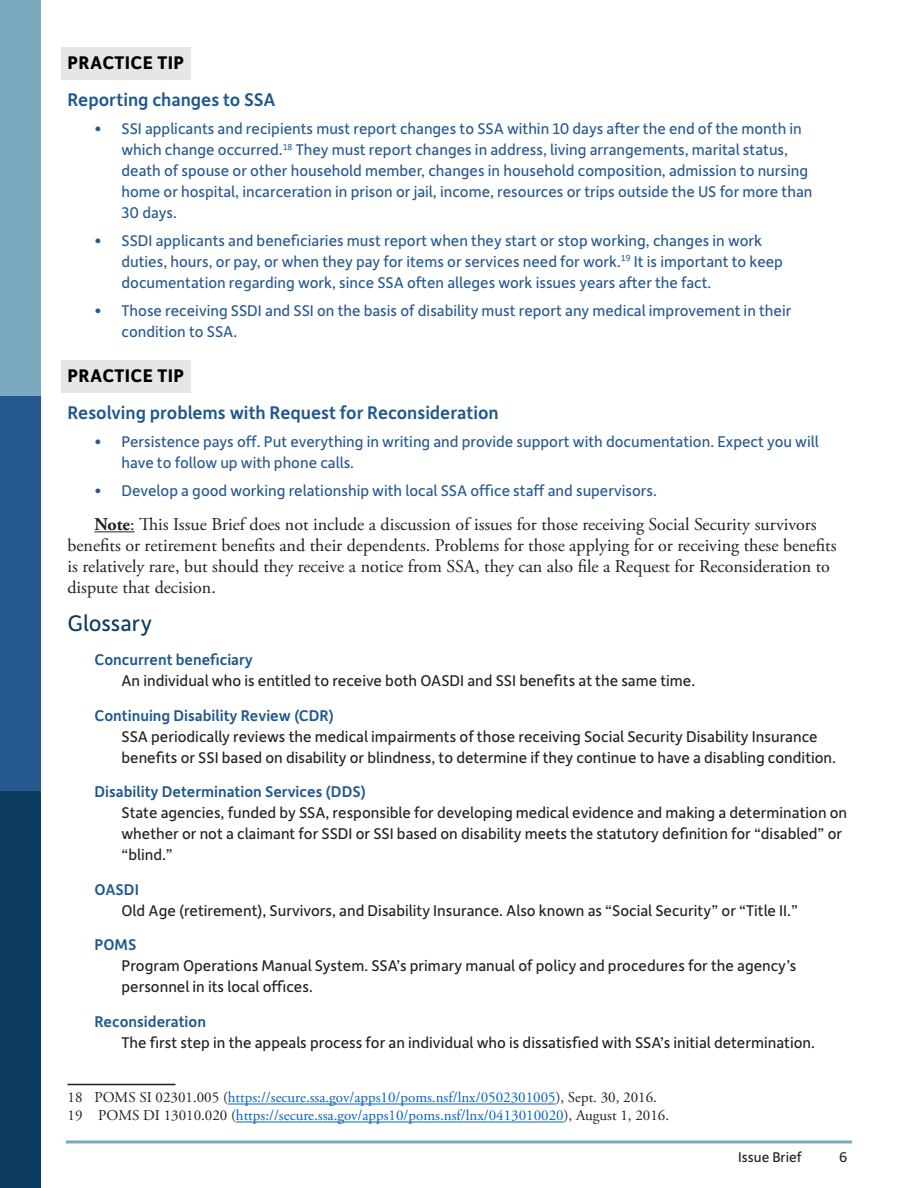
<style>
.page{position:relative;width:918px;height:1188px;background:#fff}
.page>*{position:absolute;margin:0;border:0;box-sizing:border-box;transform-origin:0 0}
.Section_Headers{font:24px "Depot New";letter-spacing:-.005em;color:#0a3c61}
.Practice_Tip_Subtext{font:500 19.5px "Depot New";color:#1f588d}
.Examples{font:700 19.5px "Depot New";letter-spacing:.02em;color:#000}
.Body_Text{font:18px/21px "Adobe Garamond Pro";color:#231f20}
.t1{font:16.5px/21px "Depot New";color:#265890}
.Glossary_definition{font:16.5px/21px "Depot New";color:#231f20}
.Glossary_term{font:500 16.5px "Depot New";color:#1f588d}
.Endnotes{font:15px "Adobe Garamond Pro";color:#0563c1}
.t2{font:15px "Depot New";color:#231f20}
.s1{font-weight:700}
.s2{color:#231f20}
</style>
<div class="page">
<hr style="left:67px;top:1140px;width:784px;height:3px;background:#7ba9bd">
<div style="left:0;top:0;width:40px;height:396px;background:#7ba9bd"></div>
<div style="left:0;top:396px;width:40px;height:396px;background:#265890"></div>
<div style="left:0;top:792px;width:40px;height:396px;background:#0c3c61"></div>
<div style="left:61px;top:47px;width:130px;height:33px;background:#e5e6e7"></div>
<div style="left:61px;top:360px;width:130px;height:33px;background:#e5e6e7"></div>
<hr style="left:94px;top:531px;width:41px;height:1px;background:#231f20">
<hr style="left:68px;top:1084px;width:108px;height:1px;background:#231f20">
<hr style="left:228px;top:1104px;width:328px;height:1px;background:#0563c1">
<hr style="left:236px;top:1122px;width:328px;height:1px;background:#0563c1">
<p class="Examples" style="left:68px;top:50px;width:118px">PRACTICE TIP</p>
<p class="Practice_Tip_Subtext" style="left:68px;top:87px;width:210px">Reporting changes to SSA</p>
<p class="t1" style="left:122px;top:117px;width:692px;text-indent:-27px">• SSI applicants and recipients must report changes to SSA within 10 days after the end of the month in which change occurred.<sup>18</sup> They must report changes in address, living arrangements, marital status, death of spouse or other household member, changes in household composition, admission to nursing home or hospital, incarceration in prison or jail, income, resources or trips outside the US for more than 30 days.</p>
<p class="t1" style="left:122px;top:229px;width:663px;text-indent:-27px">• SSDI applicants and beneficiaries must report when they start or stop working, changes in work duties, hours, or pay, or when they pay for items or services need for work.<sup>19</sup> It is important to keep documentation regarding work, since SSA often alleges work issues years after the fact.</p>
<p class="t1" style="left:122px;top:299px;width:671px;text-indent:-27px">• Those receiving SSDI and SSI on the basis of disability must report any medical improvement in their condition to SSA.</p>
<p class="Examples" style="left:68px;top:362px;width:118px">PRACTICE TIP</p>
<p class="Practice_Tip_Subtext" style="left:68px;top:400px;width:433px">Resolving problems with Request for Reconsideration</p>
<p class="t1" style="left:122px;top:430px;width:699px;text-indent:-27px">• Persistence pays off. Put everything in writing and provide support with documentation. Expect you will have to follow up with phone calls.</p>
<p class="t1" style="left:94px;top:479px;width:564px">• Develop a good working relationship with local SSA office staff and supervisors.</p>
<p class="Body_Text" style="left:68px;top:515px;width:770px;text-indent:27px"><span class="s1">Note</span>: This Issue Brief does not include a discussion of issues for those receiving Social Security survivors benefits or retirement benefits and their dependents. Problems for those applying for or receiving these benefits is relatively rare, but should they receive a notice from SSA, they can also file a Request for Reconsideration to dispute that decision.</p>
<p class="Section_Headers" style="left:68px;top:607px;width:86px">Glossary</p>
<p class="Glossary_term" style="left:94px;top:649px;width:160px">Concurrent beneficiary</p>
<p class="Glossary_definition" style="left:122px;top:669px;width:575px">An individual who is entitled to receive both OASDI and SSI benefits at the same time.</p>
<p class="Glossary_term" style="left:94px;top:704px;width:241px">Continuing Disability Review (CDR)</p>
<p class="Glossary_definition" style="left:122px;top:725px;width:716px">SSA periodically reviews the medical impairments of those receiving Social Security Disability Insurance benefits or SSI based on disability or blindness, to determine if they continue to have a disabling condition.</p>
<p class="Glossary_term" style="left:94px;top:781px;width:273px">Disability Determination Services (DDS)</p>
<p class="Glossary_definition" style="left:122px;top:801px;width:727px">State agencies, funded by SSA, responsible for developing medical evidence and making a determination on whether or not a claimant for SSDI or SSI based on disability meets the statutory definition for “disabled” or “blind.”</p>
<p class="Glossary_term" style="left:94px;top:878px;width:46px">OASDI</p>
<p class="Glossary_definition" style="left:122px;top:899px;width:678px">Old Age (retirement), Survivors, and Disability Insurance. Also known as “Social Security” or “Title II.”</p>
<p class="Glossary_term" style="left:94px;top:934px;width:43px">POMS</p>
<p class="Glossary_definition" style="left:122px;top:954px;width:676px">Program Operations Manual System. SSA’s primary manual of policy and procedures for the agency’s personnel in its local offices.</p>
<p class="Glossary_term" style="left:94px;top:1010px;width:113px">Reconsideration</p>
<p class="Glossary_definition" style="left:122px;top:1031px;width:695px">The first step in the appeals process for an individual who is dissatisfied with SSA’s initial determination.</p>
<p class="Endnotes" style="left:68px;top:1089px;width:591px"><span class="s2">18 POMS SI 02301.005 (</span>https://secure.ssa.gov/apps10/poms.nsf/lnx/0502301005<span class="s2">), Sept. 30, 2016.</span></p>
<p class="Endnotes" style="left:68px;top:1107px;width:603px"><span class="s2">19 POMS DI 13010.020 (</span>https://secure.ssa.gov/apps10/poms.nsf/lnx/0413010020<span class="s2">), August 1, 2016.</span></p>
<p class="t2" style="left:738px;top:1147px;width:65px">Issue Brief</p>
<p class="t2" style="left:839px;top:1147px;width:10px">6</p>
</div>
